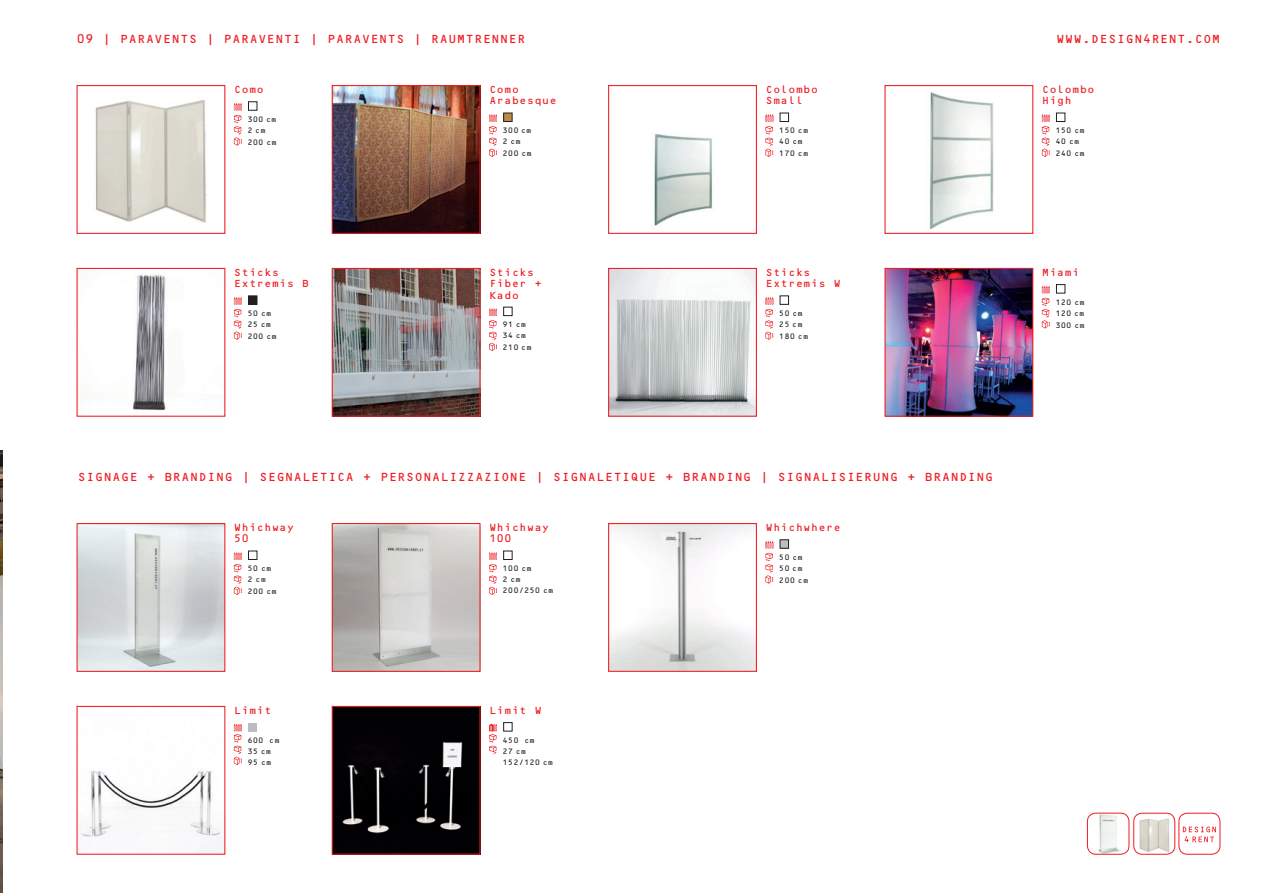
<style>
.page{position:relative;width:1263px;height:893px;background:#fff}
.page>*{position:absolute;margin:0;border:0;box-sizing:border-box;transform-origin:0 0}
.t1{font:12px "OCRB Alternate";color:#ee1d23}
.t2{font:10.5px/11.2px "OCRB Alternate";color:#ee1d23}
.t3{font:7.5px/11.2px "OCRB Alternate";color:#231f20}
</style>
<div class="page">
<div style="left:248px;top:102px;width:9px;height:8px;border:1px solid #231f20"></div>
<svg style="left:234px;top:103px;width:8px;height:43px"></svg>
<div style="left:1056px;top:113px;width:9px;height:9px;border:1px solid #231f20"></div>
<svg style="left:1042px;top:114px;width:8px;height:43px"></svg>
<div style="left:780px;top:113px;width:9px;height:9px;border:1px solid #231f20"></div>
<svg style="left:765px;top:114px;width:8px;height:43px"></svg>
<div style="left:780px;top:296px;width:9px;height:8px;border:1px solid #231f20"></div>
<svg style="left:765px;top:297px;width:8px;height:43px"></svg>
<img style="left:95px;top:99px;width:112px;height:124px">
<div style="left:77px;top:85px;width:148px;height:149px;border:1px solid #ee1d23"></div>
<img style="left:654px;top:133px;width:59px;height:93px">
<div style="left:608px;top:85px;width:149px;height:149px;border:1px solid #ee1d23"></div>
<img style="left:929px;top:92px;width:65px;height:138px">
<div style="left:884px;top:85px;width:149px;height:149px;border:1px solid #ee1d23"></div>
<img style="left:610px;top:270px;width:145px;height:145px">
<div style="left:608px;top:268px;width:149px;height:149px;border:1px solid #ee1d23"></div>
<div style="left:503px;top:307px;width:9px;height:9px;border:1px solid #231f20"></div>
<svg style="left:489px;top:308px;width:8px;height:43px"></svg>
<img style="left:334px;top:270px;width:144px;height:145px">
<div style="left:332px;top:268px;width:148px;height:149px;border:1px solid #ee1d23"></div>
<div style="left:1056px;top:284px;width:9px;height:9px;border:1px solid #231f20"></div>
<svg style="left:1042px;top:286px;width:8px;height:42px"></svg>
<img style="left:886px;top:270px;width:145px;height:145px">
<div style="left:884px;top:268px;width:149px;height:149px;border:1px solid #ee1d23"></div>
<div style="left:248px;top:296px;width:9px;height:8px;background:#231f20"></div>
<svg style="left:234px;top:297px;width:8px;height:43px"></svg>
<img style="left:133px;top:274px;width:33px;height:137px">
<div style="left:77px;top:268px;width:148px;height:149px;border:1px solid #ee1d23"></div>
<div style="left:504px;top:113px;width:8px;height:9px;background:#ba8b49"></div>
<div style="left:503px;top:113px;width:9px;height:9px;border:1px solid #231f20"></div>
<svg style="left:489px;top:114px;width:8px;height:43px"></svg>
<img style="left:334px;top:87px;width:144px;height:145px">
<div style="left:332px;top:85px;width:148px;height:149px;border:1px solid #ee1d23"></div>
<img style="left:1134px;top:814px;width:41px;height:39px">
<div style="left:1133px;top:813px;width:42px;height:42px;border:1px solid #ee1d23;border-radius:9px"></div>
<div style="left:1178px;top:813px;width:42px;height:42px;border:1px solid #ee1d23;border-radius:9px"></div>
<svg style="left:1183px;top:827px;width:33px;height:15px"></svg>
<div style="left:248px;top:551px;width:9px;height:9px;border:1px solid #231f20"></div>
<svg style="left:234px;top:552px;width:8px;height:43px"></svg>
<div style="left:503px;top:551px;width:9px;height:9px;border:1px solid #231f20"></div>
<svg style="left:489px;top:552px;width:8px;height:43px"></svg>
<img style="left:79px;top:525px;width:144px;height:145px">
<div style="left:77px;top:523px;width:148px;height:149px;border:1px solid #ee1d23"></div>
<img style="left:334px;top:525px;width:144px;height:145px">
<div style="left:332px;top:523px;width:148px;height:149px;border:1px solid #ee1d23"></div>
<div style="left:780px;top:540px;width:8px;height:8px;background:#bcbdc0"></div>
<div style="left:780px;top:540px;width:9px;height:8px;border:1px solid #231f20"></div>
<svg style="left:765px;top:541px;width:8px;height:43px"></svg>
<img style="left:610px;top:525px;width:145px;height:145px">
<div style="left:608px;top:523px;width:149px;height:149px;border:1px solid #ee1d23"></div>
<div style="left:248px;top:723px;width:9px;height:8px;background:#bcbdc0"></div>
<svg style="left:234px;top:724px;width:8px;height:41px"></svg>
<div style="left:503px;top:722px;width:9px;height:9px;border:1px solid #231f20"></div>
<svg style="left:489px;top:724px;width:8px;height:30px"></svg>
<img style="left:81px;top:770px;width:142px;height:83px">
<div style="left:77px;top:706px;width:148px;height:149px;border:1px solid #ee1d23"></div>
<img style="left:334px;top:708px;width:144px;height:145px">
<img style="left:0;top:450px;width:2px;height:443px">
<img style="left:1088px;top:814px;width:41px;height:40px">
<div style="left:1087px;top:813px;width:42px;height:42px;border:1px solid #ee1d23;border-radius:9px"></div>
<h1 class="t1" style="left:77px;top:32px;width:451px">09 | PARAVENTS | PARAVENTI | PARAVENTS | RAUMTRENN ER</h1>
<h1 class="t1" style="left:1056px;top:32px;width:9px">www</h1>
<h1 class="t1" style="left:1082px;top:32px;width:18px">.desig</h1>
<h1 class="t1" style="left:1134px;top:32px;width:85px">n4rent .com</h1>
<h2 class="t2" style="left:234px;top:84px;width:32px">C omo</h2>
<p class="t3" style="left:247px;top:113px;width:31px">300 cm<br>2 cm</p>
<p class="t3" style="left:247px;top:137px;width:31px">200 cm</p>
<h2 class="t2" style="left:234px;top:267px;width:77px">Sticks<br>Extremis B</h2>
<p class="t3" style="left:247px;top:308px;width:26px">50 cm<br>25 cm</p>
<p class="t3" style="left:247px;top:331px;width:31px">200 cm</p>
<h2 class="t2" style="left:489px;top:84px;width:70px">C omo<br>A rabesque</h2>
<p class="t3" style="left:502px;top:125px;width:31px">300 cm<br>2 cm</p>
<p class="t3" style="left:502px;top:148px;width:31px">200 cm</p>
<h2 class="t2" style="left:489px;top:267px;width:54px">Sticks<br>Fiber +<br>Kado</h2>
<p class="t3" style="left:502px;top:319px;width:25px">91 cm<br>34 cm</p>
<p class="t3" style="left:502px;top:342px;width:31px">210 cm</p>
<h2 class="t2" style="left:765px;top:84px;width:54px">Colombo<br>Small</h2>
<p class="t3" style="left:779px;top:125px;width:31px">150 cm<br>40 cm</p>
<p class="t3" style="left:779px;top:148px;width:31px">170 cm</p>
<h2 class="t2" style="left:765px;top:267px;width:77px">Sticks<br>Extremis W</h2>
<p class="t3" style="left:779px;top:308px;width:26px">50 cm<br>25 cm</p>
<p class="t3" style="left:779px;top:331px;width:31px">180 cm</p>
<h1 class="t1" style="left:78px;top:470px;width:268px">SIGNAGE + BRANDING | SEGNALETICA</h1>
<h1 class="t1" style="left:363px;top:470px;width:61px">+ PERSONA</h1>
<h1 class="t1" style="left:440px;top:470px;width:554px">LIZZAZIONE | SIGNALETIQUE + BRANDING | SIGNALISIERUNG + BRANDING</h1>
<h2 class="t2" style="left:234px;top:522px;width:62px">Whichway<br>50</h2>
<p class="t3" style="left:247px;top:563px;width:26px">50 cm<br>2 cm</p>
<p class="t3" style="left:247px;top:586px;width:31px">200 cm</p>
<h2 class="t2" style="left:234px;top:705px;width:39px">Limit</h2>
<p class="t3" style="left:247px;top:734px;width:34px">600 cm<br>35 cm<br>95 cm</p>
<h2 class="t2" style="left:489px;top:522px;width:62px">Whichway<br>100</h2>
<p class="t3" style="left:502px;top:563px;width:53px">100 cm<br>2 cm<br>200/250 cm</p>
<h2 class="t2" style="left:489px;top:705px;width:54px">Limit W</h2>
<p class="t3" style="left:502px;top:734px;width:52px">450 cm<br>27 cm<br>152/120 cm</p>
<h2 class="t2" style="left:765px;top:522px;width:77px">Whichwhere</h2>
<p class="t3" style="left:779px;top:551px;width:26px">50 cm<br>50 cm</p>
<p class="t3" style="left:779px;top:575px;width:31px">200 cm</p>
<h2 class="t2" style="left:1042px;top:84px;width:54px">Colombo<br>High</h2>
<p class="t3" style="left:1055px;top:125px;width:31px">150 cm<br>40 cm</p>
<p class="t3" style="left:1055px;top:148px;width:31px">240 cm</p>
<h2 class="t2" style="left:1042px;top:267px;width:39px">Miami</h2>
<p class="t3" style="left:1055px;top:296px;width:31px">120 cm<br>120 cm</p>
<p class="t3" style="left:1055px;top:320px;width:31px">300 cm</p>
</div>
